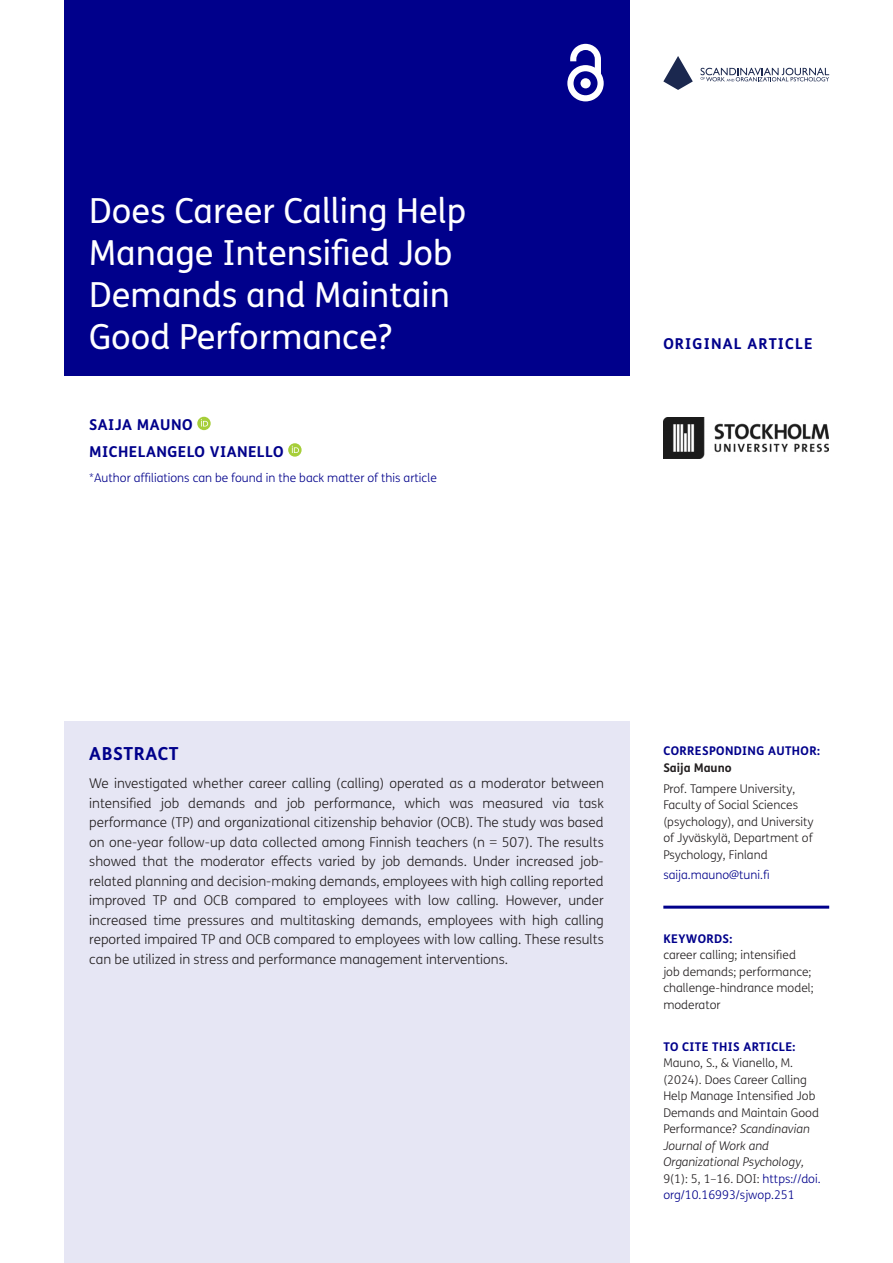
<style>
.page{position:relative;width:893px;height:1263px;background:#fff}
.page>*{position:absolute;margin:0;border:0;box-sizing:border-box;transform-origin:0 0}
.Article_Title{font:34.5px/42px "FS Me";color:#fff}
.Abstract_Heading{font:700 18px "FS Me";letter-spacing:.03em;color:#00008b}
.Cover_Authors{font:700 15px "FS Me";letter-spacing:.03em;color:#00008b}
.Cover_Authors-2{font:700 15px "FS Me";letter-spacing:.075em;color:#00008b}
.Abstract_Copy{font:300 13.5px/19.5px "FS Me";color:#231f20;text-align:justify}
.t1{font:300 12px/16.5px "FS Me";color:#231f20}
.t2{font:300 12px "FS Me";color:#00008b}
.t3{font:700 12px "FS Me";letter-spacing:.03em;color:#00008b}
.t4{font:700 12px "FS Me";color:#231f20}
.s1{font-style:italic}
.s2{color:#00008b}
</style>
<div class="page">
<div style="left:64px;top:0;width:565px;height:376px;background:#00008b"></div>
<svg style="left:567px;top:44px;width:37px;height:57px"></svg>
<svg style="left:663px;top:56px;width:30px;height:34px"></svg>
<svg style="left:701px;top:68px;width:128px;height:13px"></svg>
<img style="left:663px;top:417px;width:166px;height:41px">
<div style="left:64px;top:721px;width:565px;height:542px;background:#e6e6f4"></div>
<hr style="left:663px;top:906px;width:166px;height:3px;background:#00008b">
<svg style="left:197px;top:417px;width:14px;height:13px"></svg>
<svg style="left:201px;top:419px;width:7px;height:7px"></svg>
<svg style="left:288px;top:443px;width:14px;height:14px"></svg>
<svg style="left:292px;top:446px;width:7px;height:7px"></svg>
<h1 class="Article_Title" style="left:89px;top:190px;width:378px">Does Career Calling Help<br>Manage Intensified Job<br>Demands and Maintain<br>Good Performance?</h1>
<p class="Cover_Authors" style="left:89px;top:415px;width:105px">SAIJA MAUNO</p>
<p class="Cover_Authors" style="left:89px;top:442px;width:196px">MICHELANGELO VIANELLO</p>
<p class="t2" style="left:89px;top:471px;width:349px">*Author affiliations can be found in the back matter of this article</p>
<p class="Cover_Authors-2" style="left:663px;top:334px;width:151px">ORIGINAL ARTICLE</p>
<h1 class="Abstract_Heading" style="left:89px;top:742px;width:91px">ABSTRACT</h1>
<p class="Abstract_Copy" style="left:89px;top:774px;width:516px">We investigated whether career calling (calling) operated as a moderator between intensified job demands and job performance, which was measured via task performance (TP) and organizational citizenship behavior (OCB). The study was based on one-year follow-up data collected among Finnish teachers (n = 507). The results showed that the moderator effects varied by job demands. Under increased job&shy;related planning and decision-making demands, employees with high calling reported improved TP and OCB compared to employees with low calling. However, under increased time pressures and multitasking demands, employees with high calling reported impaired TP and OCB compared to employees with low calling. These results can be utilized in stress and performance management interventions.</p>
<p class="t3" style="left:663px;top:744px;width:158px">CORRESPONDING AUTHOR:</p>
<p class="t4" style="left:663px;top:760px;width:70px">Saija Mauno</p>
<p class="t1" style="left:663px;top:780px;width:152px">Prof. Tampere University,<br>Faculty of Social Sciences (psychology), and University of Jyväskylä, Department of<br>Psychology, Finland</p>
<p class="t2" style="left:663px;top:868px;width:108px">saija.mauno@tuni.fi</p>
<p class="t3" style="left:663px;top:931px;width:71px">KEYWORDS:</p>
<p class="t1" style="left:663px;top:947px;width:152px">career calling; intensified job demands; performance; challenge-hindrance model; moderator</p>
<p class="t3" style="left:663px;top:1039px;width:133px">TO CITE THIS ARTICLE:</p>
<p class="t1" style="left:663px;top:1055px;width:159px">Mauno, S., &amp; Vianello, M. (2024). Does Career Calling<br>Help Manage Intensified Job<br>Demands and Maintain Good<br>Performance? <span class="s1">Scandinavian<br>Journal of Work and<br>Organizational Psychology,<br></span>9(1): 5, 1–16. DOI: <span class="s2">https://doi. org/10.16993/sjwop.251</span></p>
</div>
